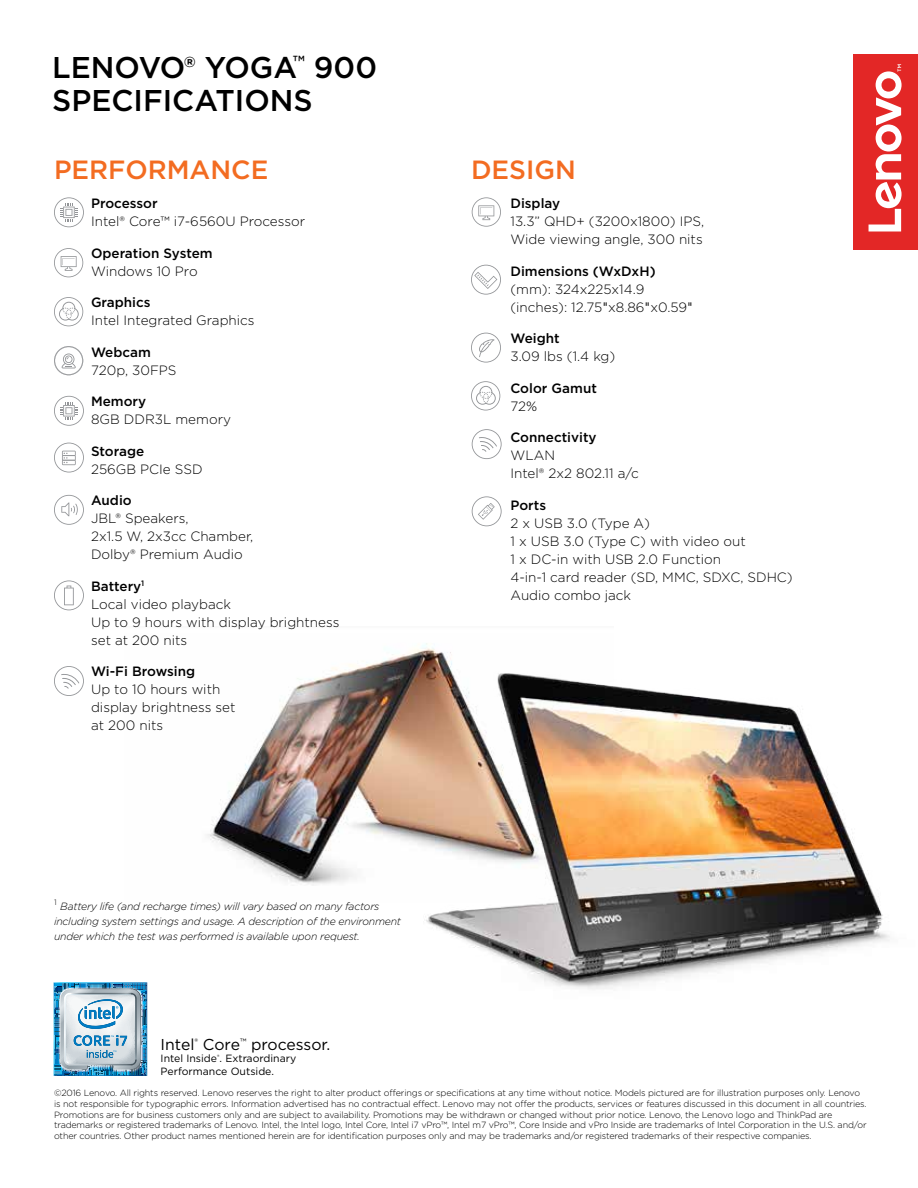
<style>
.page{position:relative;width:918px;height:1188px;background:#fff}
.page>*{position:absolute;margin:0;border:0;box-sizing:border-box;transform-origin:0 0}
.t1{font:500 30px/33px "Gotham";color:#000}
.t2{font:500 26.4px "Gotham";color:#f36c21}
.t3{font:15.75px "Gotham";color:#000}
.t4{font:300 13.5px/18px "Gotham";color:#000}
.t5{font:500 13.5px "Gotham";color:#000}
.t6{font:italic 300 10.5px/15px "Gotham";letter-spacing:-.02em;color:#000}
.t7{font:10.5px/12.6px "Gotham";color:#000}
.t8{font:300 9px/10.8px "Gotham";letter-spacing:-.015em;color:#000}
.s1{font-weight:500}
.s2{font-family:"Helvetica Neue LT Std";font-weight:400}
</style>
<div class="page">
<img style="left:207px;top:643px;width:220px;height:242px">
<img style="left:328px;top:646px;width:562px;height:343px">
<div style="left:854px;top:54px;width:64px;height:196px;background:#e32726"></div>
<svg style="left:869px;top:64px;width:33px;height:168px"></svg>
<img style="left:54px;top:982px;width:93px;height:94px">
<svg style="left:54px;top:666px;width:30px;height:30px"></svg>
<svg style="left:54px;top:580px;width:30px;height:30px"></svg>
<svg style="left:471px;top:333px;width:30px;height:30px"></svg>
<svg style="left:54px;top:197px;width:30px;height:30px"></svg>
<svg style="left:54px;top:495px;width:30px;height:30px"></svg>
<svg style="left:472px;top:197px;width:29px;height:30px"></svg>
<svg style="left:472px;top:496px;width:30px;height:30px"></svg>
<svg style="left:54px;top:248px;width:29px;height:29px"></svg>
<svg style="left:472px;top:429px;width:30px;height:30px"></svg>
<svg style="left:54px;top:443px;width:30px;height:30px"></svg>
<svg style="left:54px;top:346px;width:29px;height:29px"></svg>
<svg style="left:471px;top:265px;width:30px;height:30px"></svg>
<svg style="left:54px;top:396px;width:30px;height:30px"></svg>
<svg style="left:54px;top:297px;width:29px;height:29px"></svg>
<svg style="left:471px;top:381px;width:29px;height:30px"></svg>
<h1 class="t1" style="left:52px;top:51px;width:326px">LENOVO® YOGA<sup>™</sup> 900<br>SPECIFICATIONS</h1>
<h2 class="t2" style="left:54px;top:152px;width:216px">PERFORMANCE</h2>
<h2 class="t2" style="left:471px;top:152px;width:106px">DESIGN</h2>
<h3 class="t5" style="left:91px;top:195px;width:68px">Processor</h3>
<h3 class="t4" style="left:91px;top:212px;width:216px">Intel® Core™ i7-6560U Processor</h3>
<h3 class="t5" style="left:91px;top:244px;width:123px">Operation System</h3>
<h3 class="t4" style="left:91px;top:262px;width:108px">Windows 10 Pro</h3>
<h3 class="t5" style="left:91px;top:294px;width:61px">Graphics</h3>
<h3 class="t4" style="left:91px;top:311px;width:165px">Intel Integrated Graphics</h3>
<h3 class="t5" style="left:91px;top:343px;width:61px">Webcam</h3>
<h3 class="t4" style="left:91px;top:361px;width:87px">720p, 30FPS</h3>
<h3 class="t5" style="left:91px;top:393px;width:57px">Memory</h3>
<h3 class="t4" style="left:91px;top:410px;width:141px">8GB DDR3L memory</h3>
<h3 class="t5" style="left:91px;top:442px;width:55px">Storage</h3>
<h3 class="t4" style="left:91px;top:459px;width:113px">256GB PCIe SSD</h3>
<h3 class="t5" style="left:91px;top:492px;width:42px">Audio</h3>
<h3 class="t4" style="left:91px;top:509px;width:164px">JBL® Speakers,<br>2x1.5 W, 2x3cc Chamber,<br>Dolby® Premium Audio</h3>
<h3 class="t4" style="left:91px;top:576px;width:250px"><span class="s1">Battery</span><sup>1<br></sup>Local video playback<br>Up to 9 hours with display brightness set at 200 nits</h3>
<h3 class="t5" style="left:91px;top:663px;width:106px">Wi-Fi Browsing</h3>
<h3 class="t4" style="left:91px;top:680px;width:146px">Up to 10 hours with display brightness set at 200 nits</h3>
<p class="t6" style="left:54px;top:898px;width:349px"><sup>1</sup> Battery life (and recharge times) will vary based on many factors including system settings and usage. A description of the environment under which the test was performed is available upon request.</p>
<h3 class="t3" style="left:161px;top:1034px;width:171px">Intel<sup>®</sup> Core<sup>™</sup> processor.</h3>
<p class="t7" style="left:161px;top:1052px;width:137px">Intel Inside<sup>®</sup>. Extraordinary<br>Performance Outside.</p>
<h3 class="t5" style="left:510px;top:195px;width:51px">Display</h3>
<h3 class="t4" style="left:510px;top:212px;width:195px">13.3” QHD+ (3200x1800) IPS,<br>Wide viewing angle, 300 nits</h3>
<h3 class="t5" style="left:510px;top:262px;width:147px">Dimensions (WxDxH)</h3>
<h3 class="t4" style="left:510px;top:279px;width:184px">(mm): 324x225x14.9 (inches): 12.75<span class="s2">"</span>x8.86<span class="s2">"</span>x0.59<span class="s2">"</span></h3>
<h3 class="t5" style="left:510px;top:330px;width:51px">Weight</h3>
<h3 class="t4" style="left:510px;top:347px;width:106px">3.09 lbs (1.4 kg)</h3>
<h3 class="t5" style="left:510px;top:379px;width:88px">Color Gamut</h3>
<h3 class="t4" style="left:510px;top:396px;width:28px">72%</h3>
<h3 class="t5" style="left:510px;top:428px;width:88px">Connectivity</h3>
<h3 class="t4" style="left:510px;top:446px;width:130px">WLAN<br>Intel® 2x2 802.11 a/c</h3>
<h3 class="t5" style="left:510px;top:496px;width:37px">Ports</h3>
<h3 class="t4" style="left:510px;top:513px;width:284px">2 x USB 3.0 (Type A)<br>1 x USB 3.0 (Type C) with video out<br>1 x DC-in with USB 2.0 Function<br>4-in-1 card reader (SD, MMC, SDXC, SDHC)<br>Audio combo jack</h3>
<p class="t8" style="left:54px;top:1087px;width:814px">©2016 Lenovo. All rights reserved. Lenovo reserves the right to alter product offerings or specifications at any time without notice. Models pictured are for illustration purposes only. Lenovo is not responsible for typographic errors. Information advertised has no contractual effect. Lenovo may not offer the products, services or features discussed in this document in all countries.<br>Promotions are for business customers only and are subject to availability. Promotions may be withdrawn or changed without prior notice. Lenovo, the Lenovo logo and ThinkPad are trademarks or registered trademarks of Lenovo. Intel, the Intel logo, Intel Core, Intel i7 vPro™, Intel m7 vPro™, Core Inside and vPro Inside are trademarks of Intel Corporation in the U.S. and/or other countries. Other product names mentioned herein are for identification purposes only and may be trademarks and/or registered trademarks of their respective companies.</p>
</div>
